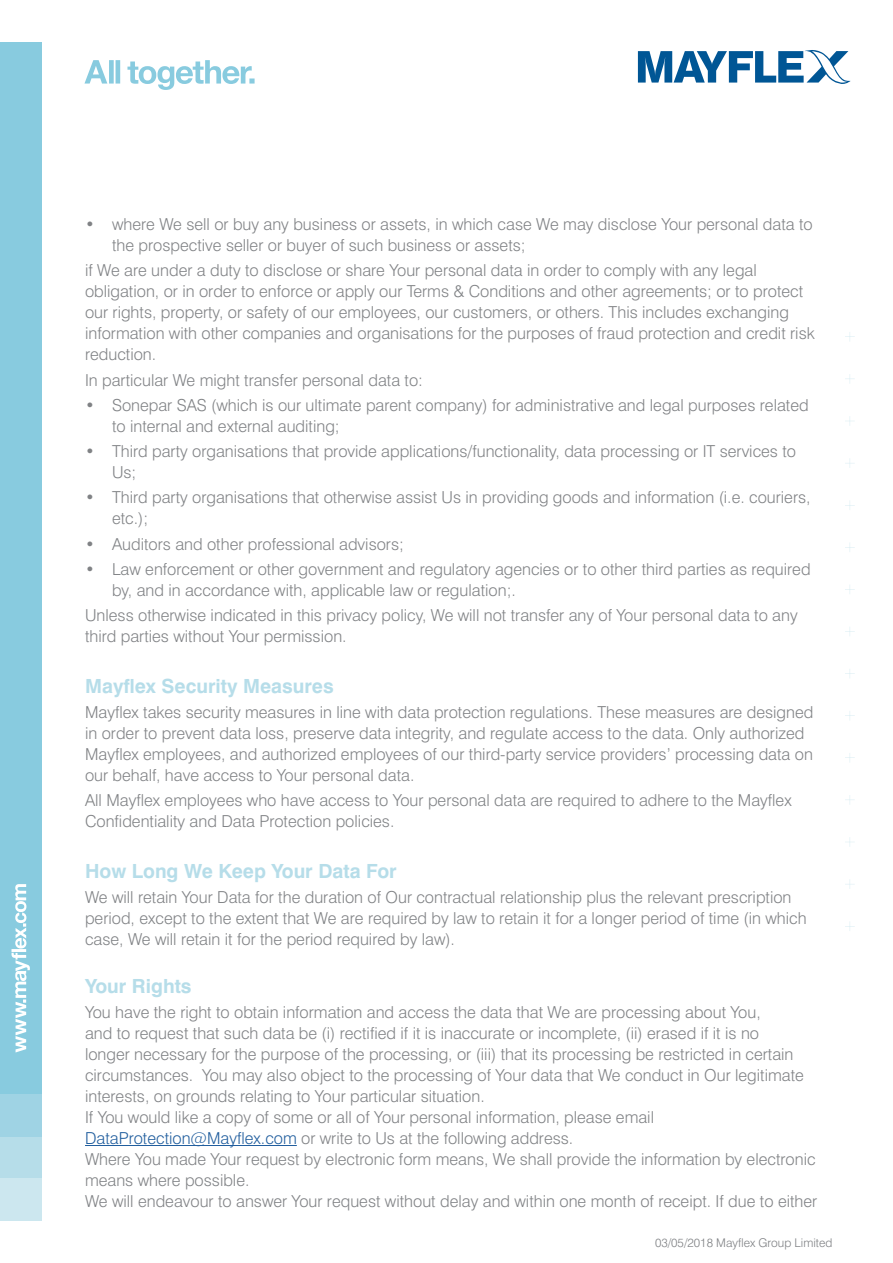
<style>
.page{position:relative;width:893px;height:1263px;background:#fff}
.page>*{position:absolute;margin:0;border:0;box-sizing:border-box;transform-origin:0 0}
.t1{font:700 19.5px "Swiss 721 BT";color:#b6dde9}
.t2{font:300 16.5px/21px "Swiss 721 BT";color:#808285}
.t3{font:300 12px "Swiss 721 BT";color:#7e8083}
.s1{color:#215e9e}
</style>
<div class="page">
<div style="left:0;top:42px;width:42px;height:1052px;background:#88cbdf"></div>
<div style="left:0;top:1137px;width:42px;height:42px;background:#b6dde9"></div>
<div style="left:0;top:1179px;width:42px;height:42px;background:#cce7ef"></div>
<div style="left:0;top:1094px;width:42px;height:43px;background:#9fd3e4"></div>
<svg style="left:12px;top:884px;width:18px;height:168px"></svg>
<svg style="left:845px;top:332px;width:10px;height:9px"></svg>
<svg style="left:845px;top:374px;width:10px;height:10px"></svg>
<svg style="left:849px;top:416px;width:2px;height:10px"></svg>
<svg style="left:845px;top:458px;width:10px;height:10px"></svg>
<svg style="left:845px;top:501px;width:10px;height:9px"></svg>
<svg style="left:845px;top:543px;width:10px;height:9px"></svg>
<svg style="left:845px;top:585px;width:10px;height:9px"></svg>
<svg style="left:845px;top:627px;width:10px;height:9px"></svg>
<svg style="left:845px;top:669px;width:10px;height:9px"></svg>
<svg style="left:845px;top:711px;width:10px;height:9px"></svg>
<svg style="left:845px;top:753px;width:10px;height:9px"></svg>
<svg style="left:845px;top:795px;width:10px;height:10px"></svg>
<svg style="left:849px;top:837px;width:2px;height:10px"></svg>
<svg style="left:845px;top:879px;width:10px;height:10px"></svg>
<svg style="left:845px;top:922px;width:10px;height:9px"></svg>
<svg style="left:638px;top:50px;width:212px;height:34px"></svg>
<svg style="left:84px;top:60px;width:171px;height:30px"></svg>
<hr style="left:85px;top:1145px;width:212px;height:1px;background:#215e9e">
<p class="t2" style="left:112px;top:214px;width:702px;text-indent:-27px">• where We sell or buy any business or assets, in which case We may disclose Your personal data to the prospective seller or buyer of such business or assets;</p>
<p class="t2" style="left:85px;top:260px;width:731px">if We are under a duty to disclose or share Your personal data in order to comply with any legal obligation, or in order to enforce or apply our Terms &amp; Conditions and other agreements; or to protect our rights, property, or safety of our employees, our customers, or others. This includes exchanging information with other companies and organisations for the purposes of fraud protection and credit risk reduction.</p>
<p class="t2" style="left:85px;top:369px;width:339px">In particular We might transfer personal data to:</p>
<p class="t2" style="left:112px;top:394px;width:698px;text-indent:-27px">• Sonepar SAS (which is our ultimate parent company) for administrative and legal purposes related to internal and external auditing;</p>
<p class="t2" style="left:112px;top:441px;width:686px;text-indent:-27px">• Third party organisations that provide applications/functionality, data processing or IT services to<br>Us;</p>
<p class="t2" style="left:112px;top:487px;width:700px;text-indent:-27px">• Third party organisations that otherwise assist Us in providing goods and information (i.e. couriers, etc.);</p>
<p class="t2" style="left:85px;top:533px;width:320px">• Auditors and other professional advisors;</p>
<p class="t2" style="left:112px;top:558px;width:700px;text-indent:-27px">• Law enforcement or other government and regulatory agencies or to other third parties as required by, and in accordance with, applicable law or regulation;.</p>
<p class="t2" style="left:85px;top:605px;width:714px">Unless otherwise indicated in this privacy policy, We will not transfer any of Your personal data to any third parties without Your permission.</p>
<p class="t1" style="left:85px;top:674px;width:250px">Mayflex Security Measures</p>
<p class="t2" style="left:85px;top:701px;width:730px">Mayflex takes security measures in line with data protection regulations. These measures are designed in order to prevent data loss, preserve data integrity, and regulate access to the data. Only authorized Mayflex employees, and authorized employees of our third-party service providers’ processing data on our behalf, have access to Your personal data.</p>
<p class="t2" style="left:85px;top:790px;width:708px">All Mayflex employees who have access to Your personal data are required to adhere to the Mayflex<br>Confidentiality and Data Protection policies.</p>
<p class="t1" style="left:85px;top:859px;width:313px">How Long We Keep Your Data For</p>
<p class="t2" style="left:85px;top:886px;width:723px">We will retain Your Data for the duration of Our contractual relationship plus the relevant prescription period, except to the extent that We are required by law to retain it for a longer period of time (in which case, We will retain it for the period required by law).</p>
<p class="t1" style="left:85px;top:974px;width:108px">Your Rights</p>
<p class="t2" style="left:85px;top:1001px;width:734px">You have the right to obtain information and access the data that We are processing about You,<br>and to request that such data be (i) rectified if it is inaccurate or incomplete, (ii) erased if it is no<br>longer necessary for the purpose of the processing, or (iii) that its processing be restricted in certain circumstances. You may also object to the processing of Your data that We conduct in Our legitimate interests, on grounds relating to Your particular situation.<br>If You would like a copy of some or all of Your personal information, please email <span class="s1">DataProtection@Mayflex.com</span> or write to Us at the following address.<br>Where You made Your request by electronic form means, We shall provide the information by electronic means where possible.<br>We will endeavour to answer Your request without delay and within one month of receipt. If due to either</p>
<p class="t3" style="left:655px;top:1235px;width:179px">03/05/2018 Mayflex Group Limited</p>
</div>
